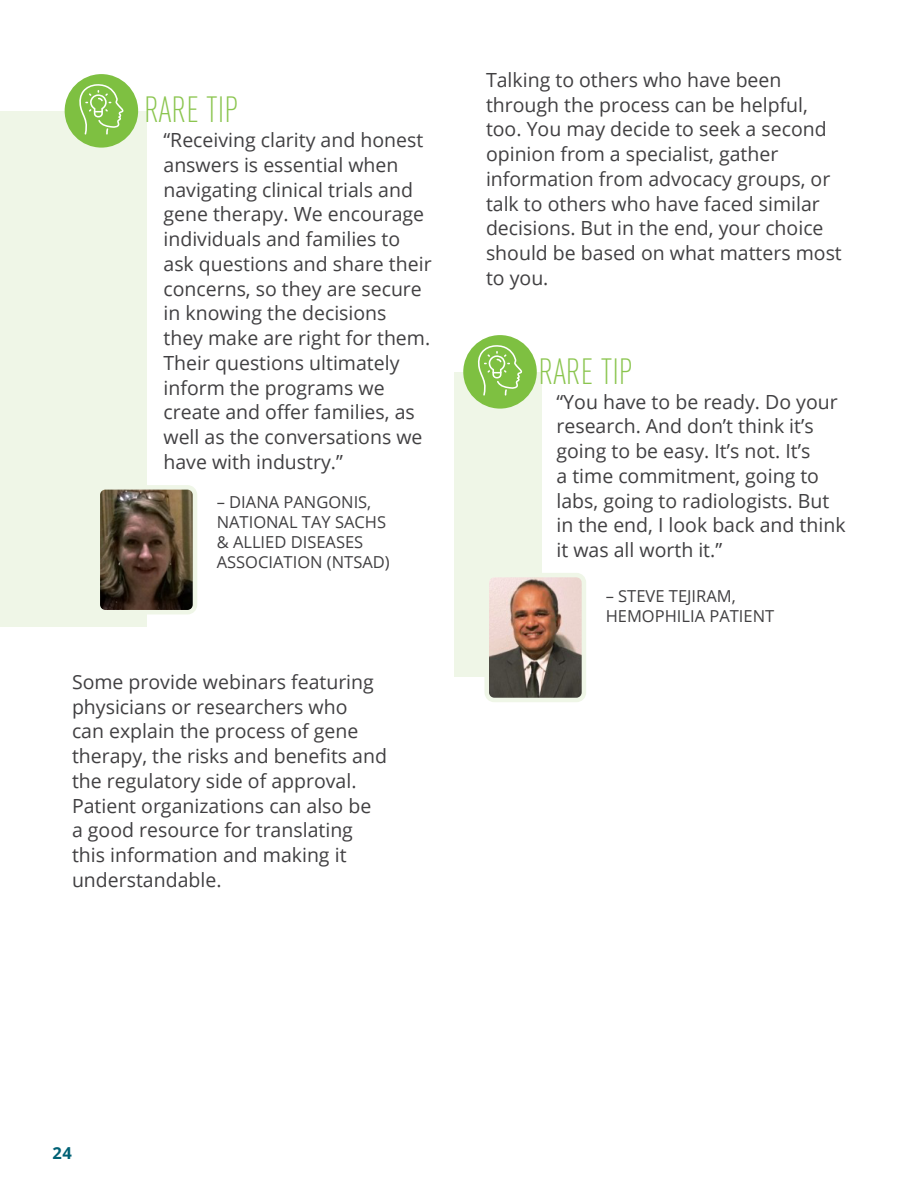
<style>
.page{position:relative;width:918px;height:1188px;background:#fff}
.page>*{position:absolute;margin:0;border:0;box-sizing:border-box;transform-origin:0 0}
.t1{font:300 36px "DIN Cond";color:#8bc54f}
.t2{font:19.5px/24.8px "Open Sans";color:#414042}
.t3{font:16.5px/19.8px "Open Sans";color:#414042}
.t4{font:700 16.5px "Open Sans";color:#006175}
</style>
<div class="page">
<div style="left:454px;top:372px;width:88px;height:304px;background:#eff6e7"></div>
<div style="left:0;top:111px;width:147px;height:515px;background:#eff6e7"></div>
<img style="left:101px;top:490px;width:91px;height:119px">
<div style="left:96px;top:485px;width:101px;height:129px;border:4px solid #eff6e7;border-radius:8px"></div>
<div style="left:65px;top:74px;width:73px;height:74px;background:#7ec041;border-radius:50%"></div>
<svg style="left:79px;top:84px;width:45px;height:51px"></svg>
<img style="left:489px;top:578px;width:92px;height:119px">
<div style="left:484px;top:573px;width:102px;height:129px;border:4px solid #eff6e7;border-radius:8px"></div>
<div style="left:463px;top:335px;width:74px;height:74px;background:#7ec041;border-radius:50%"></div>
<svg style="left:477px;top:345px;width:45px;height:51px"></svg>
<h1 class="t1" style="left:144px;top:89px;width:96px">RARE TIP</h1>
<p class="t2" style="left:164px;top:127px;width:270px">“Receiving clarity and honest answers is essential when navigating clinical trials and gene therapy. We encourage individuals and families to ask questions and share their concerns, so they are secure in knowing the decisions<br>they make are right for them.<br>Their questions ultimately inform the programs we create and offer families, as well as the conversations we have with industry.”</p>
<p class="t3" style="left:217px;top:492px;width:175px">– DIANA PANGONIS,<br>NATIONAL TAY SACHS &amp; ALLIED DISEASES<br>ASSOCIATION (NTSAD)</p>
<p class="t2" style="left:72px;top:669px;width:317px">Some provide webinars featuring physicians or researchers who<br>can explain the process of gene therapy, the risks and benefits and the regulatory side of approval.<br>Patient organizations can also be<br>a good resource for translating this information and making it understandable.</p>
<p class="t2" style="left:486px;top:67px;width:357px">Talking to others who have been through the process can be helpful, too. You may decide to seek a second opinion from a specialist, gather information from advocacy groups, or talk to others who have faced similar decisions. But in the end, your choice should be based on what matters most to you.</p>
<h1 class="t1" style="left:538px;top:351px;width:96px">RARE TIP</h1>
<p class="t2" style="left:556px;top:389px;width:291px">“You have to be ready. Do your research. And don’t think it’s going to be easy. It’s not. It’s<br>a time commitment, going to labs, going to radiologists. But in the end, I look back and think it was all worth it.”</p>
<p class="t3" style="left:606px;top:585px;width:170px">– STEVE TEJIRAM,<br>HEMOPHILIA PATIENT</p>
<p class="t4" style="left:52px;top:1141px;width:21px">24</p>
</div>
